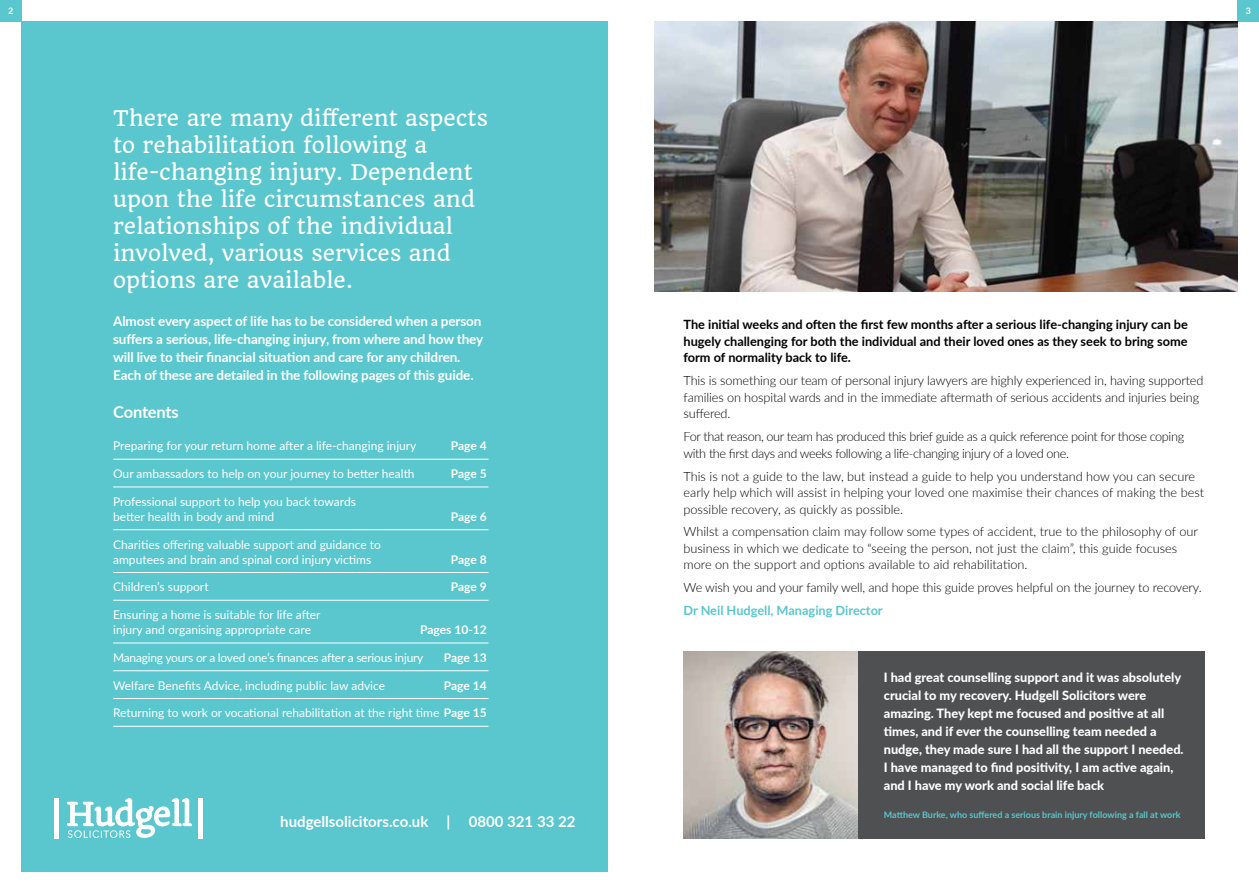
<style>
.page{position:relative;width:1259px;height:893px;background:#fff}
.page>*{position:absolute;margin:0;border:0;box-sizing:border-box;transform-origin:0 0}
.t1{font:21px/27px "Quando";color:#fff}
.t2{font:700 16.5px "Lato";letter-spacing:-.015em;color:#fff}
.t3{font:700 15px "Lato";color:#fff}
.t4{font:700 13.5px/18px "Lato";letter-spacing:-.01em;color:#fff}
.t5{font:300 12.75px/16.5px "Lato";letter-spacing:-.01em;color:#000}
.t6{font:800 12.75px/18px "Lato";color:#fff}
.t7{font:700 12.75px/16.5px "Lato";color:#000;text-align:justify}
.t8{font:300 12.75px/16.5px "Lato";letter-spacing:-.03em;color:#000}
.t9{font:700 12.75px "Lato";color:#5ac6ce}
.t10{font:12px/15px "Lato";color:#fff}
.t11{font:12px "Lato";letter-spacing:-.02em;color:#fff}
.t12{font:700 12px "Lato";letter-spacing:-.01em;color:#fff}
.t13{font:700 9px "Lato";color:#5ac6ce}
.t14{font:700 9px "Lato";color:#fff}
.s1{font-weight:700}
</style>
<div class="page">
<div style="left:21px;top:21px;width:587px;height:851px;background:#5ac6ce"></div>
<hr style="left:113px;top:459px;width:375px;height:1px;background:#fff">
<hr style="left:113px;top:487px;width:375px;height:1px;background:#fff">
<hr style="left:113px;top:529px;width:375px;height:1px;background:#fff">
<hr style="left:113px;top:572px;width:375px;height:1px;background:#fff">
<hr style="left:113px;top:600px;width:375px;height:1px;background:#fff">
<hr style="left:113px;top:643px;width:375px;height:1px;background:#fff">
<hr style="left:113px;top:670px;width:375px;height:1px;background:#fff">
<hr style="left:113px;top:698px;width:375px;height:1px;background:#fff">
<hr style="left:113px;top:726px;width:375px;height:1px;background:#fff">
<div style="left:857px;top:651px;width:348px;height:188px;background:#4e5051"></div>
<img style="left:683px;top:651px;width:174px;height:188px">
<hr style="left:54px;top:798px;width:4px;height:41px;background:#fff">
<div style="left:198px;top:798px;width:5px;height:41px;background:#fff"></div>
<svg style="left:67px;top:798px;width:125px;height:40px"></svg>
<div style="left:0;top:0;width:21px;height:21px;background:#5ac6ce"></div>
<div style="left:1237px;top:0;width:22px;height:21px;background:#5ac6ce"></div>
<img style="left:654px;top:21px;width:583px;height:270px">
<p class="t14" style="left:8px;top:4px;width:7px">2</p>
<p class="t14" style="left:1245px;top:4px;width:7px">3</p>
<h1 class="t1" style="left:113px;top:105px;width:376px">There are many different aspects to rehabilitation following a life-changing injury. Dependent upon the life circumstances and relationships of the individual involved, various services and options are available.</h1>
<p class="t4" style="left:113px;top:312px;width:372px">Almost every aspect of life has to be considered when a person suffers a serious, life-changing injury, from where and how they will live to their financial situation and care for any children.<br>Each of these are detailed in the following pages of this guide.</p>
<p class="t2" style="left:113px;top:400px;width:67px">Contents</p>
<p class="t10" style="left:113px;top:438px;width:305px">Preparing for your return home after a life-changing injury</p>
<p class="t12" style="left:451px;top:437px;width:37px">Page 4</p>
<p class="t10" style="left:113px;top:466px;width:303px">Our ambassadors to help on your journey to better health</p>
<p class="t12" style="left:451px;top:465px;width:37px">Page 5</p>
<p class="t10" style="left:113px;top:493px;width:244px">Professional support to help you back towards better health in body and mind</p>
<p class="t12" style="left:451px;top:508px;width:37px">Page 6</p>
<p class="t10" style="left:113px;top:536px;width:269px">Charities offering valuable support and guidance to amputees and brain and spinal cord injury victims</p>
<p class="t12" style="left:451px;top:550px;width:37px">Page 8</p>
<p class="t10" style="left:113px;top:579px;width:97px">Children’s support</p>
<p class="t12" style="left:451px;top:578px;width:37px">Page 9</p>
<p class="t10" style="left:113px;top:607px;width:209px">Ensuring a home is suitable for life after injury and organising appropriate care</p>
<p class="t12" style="left:420px;top:621px;width:68px">Pages 10-12</p>
<p class="t11" style="left:113px;top:649px;width:312px">Managing yours or a loved one’s finances after a serious injury</p>
<p class="t12" style="left:444px;top:649px;width:44px">Page 13</p>
<p class="t10" style="left:113px;top:677px;width:273px">Welfare Benefits Advice, including public law advice</p>
<p class="t12" style="left:444px;top:676px;width:44px">Page 14</p>
<p class="t10" style="left:113px;top:705px;width:375px">Returning to work or vocational rehabilitation at the right time <span class="s1">Page 15</span></p>
<p class="t3" style="left:280px;top:810px;width:297px">hudgellsolicitors.co.uk | 0800 321 33 22</p>
<p class="t7" style="left:683px;top:316px;width:506px">The initial weeks and often the first few months after a serious life-changing injury can be hugely challenging for both the individual and their loved ones as they seek to bring some form of normality back to life.</p>
<p class="t5" style="left:683px;top:372px;width:521px">This is something our team of personal injury lawyers are highly experienced in, having supported families on hospital wards and in the immediate aftermath of serious accidents and injuries being suffered.</p>
<p class="t8" style="left:683px;top:428px;width:502px">For that reason, our team has produced this brief guide as a quick reference point for those coping with the first days and weeks following a life-changing injury of a loved one.</p>
<p class="t5" style="left:683px;top:467px;width:522px">This is not a guide to the law, but instead a guide to help you understand how you can secure early help which will assist in helping your loved one maximise their chances of making the best possible recovery, as quickly as possible.</p>
<p class="t5" style="left:683px;top:523px;width:516px">Whilst a compensation claim may follow some types of accident, true to the philosophy of our business in which we dedicate to “seeing the person, not just the claim”, this guide focuses more on the support and options available to aid rehabilitation.</p>
<p class="t5" style="left:683px;top:579px;width:520px">We wish you and your family well, and hope this guide proves helpful on the journey to recovery.</p>
<p class="t9" style="left:683px;top:601px;width:201px">Dr Neil Hudgell, Managing Director</p>
<p class="t6" style="left:884px;top:668px;width:301px">I had great counselling support and it was absolutely crucial to my recovery. Hudgell Solicitors were amazing. They kept me focused and positive at all times, and if ever the counselling team needed a nudge, they made sure I had all the support I needed.<br>I have managed to find positivity, I am active again, and I have my work and social life back</p>
<p class="t13" style="left:884px;top:808px;width:298px">Matthew Burke, who suffered a serious brain injury following a fall at work</p>
</div>
